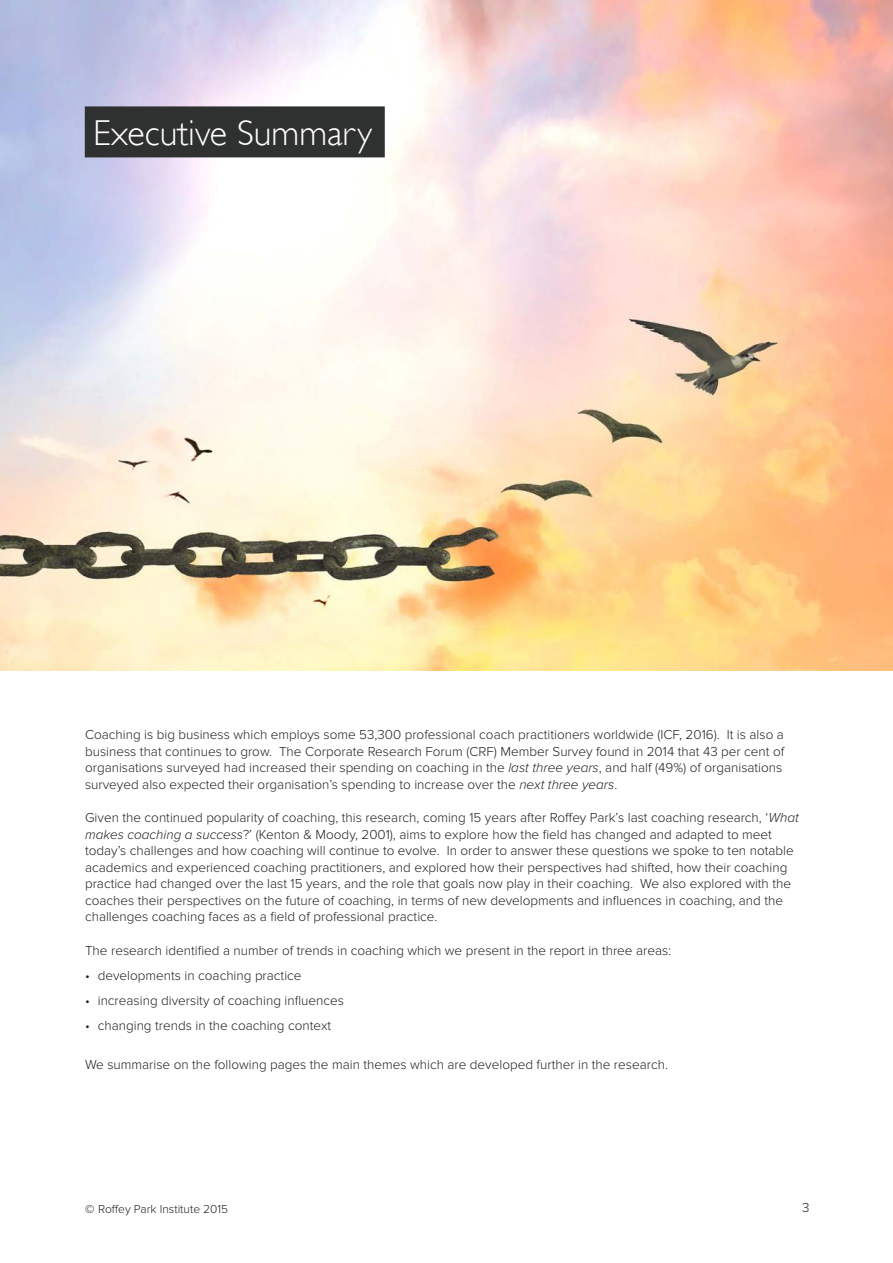
<style>
.page{position:relative;width:893px;height:1263px;background:#fff}
.page>*{position:absolute;margin:0;border:0;box-sizing:border-box;transform-origin:0 0}
.Page_Heading_TOC{font:300 36px "Gill Sans";color:#fff}
.report_content{font:300 13.5px/16.5px "Proxima Nova";color:#231f20}
.Table_header{font:300 13.5px "Proxima Nova";color:#231f20}
.t1{font:300 12px "Proxima Nova";color:#231f20}
.s1{font-style:italic}
.s2{font-weight:600}
</style>
<div class="page">
<img style="left:0;top:0;width:893px;height:670px">
<div style="left:85px;top:106px;width:300px;height:51px;background:#2f3130"></div>
<p class="Page_Heading_TOC" style="left:93px;top:112px;width:280px">Executive Summary</p>
<p class="report_content" style="left:85px;top:727px;width:701px">Coaching is big business which employs some 53,300 professional coach practitioners worldwide (ICF, 2016). It is also a business that continues to grow. The Corporate Research Forum (CRF) Member Survey found in 2014 that 43 per cent of organisations surveyed had increased their spending on coaching in the <span class="s1">last three years</span>, and half (49%) of organisations surveyed also expected their organisation’s spending to increase over the <span class="s1">next three years</span>.</p>
<p class="report_content" style="left:85px;top:810px;width:715px">Given the continued popularity of coaching, this research, coming 15 years after Roffey Park’s last coaching research, ‘<span class="s1">What makes coaching a success</span>?’ (Kenton &amp; Moody, 2001), aims to explore how the field has changed and adapted to meet today’s challenges and how coaching will continue to evolve. In order to answer these questions we spoke to ten notable academics and experienced coaching practitioners, and explored how their perspectives had shifted, how their coaching practice had changed over the last 15 years, and the role that goals now play in their coaching. We also explored with the coaches their perspectives on the future of coaching, in terms of new developments and influences in coaching, and the challenges coaching faces as a field of professional practice.</p>
<p class="report_content" style="left:85px;top:942px;width:588px">The research identified a number of trends in coaching which we present in the report in three areas:</p>
<p class="report_content" style="left:85px;top:967px;width:218px">• developments in coaching practice</p>
<p class="report_content" style="left:85px;top:992px;width:260px">• increasing diversity of coaching influences</p>
<p class="report_content" style="left:85px;top:1017px;width:248px">• changing trends in the coaching context</p>
<p class="report_content" style="left:85px;top:1057px;width:584px">We summarise on the following pages the main themes which are developed further in the research.</p>
<p class="t1" style="left:85px;top:1202px;width:145px"><span class="s2">©</span> Roffey Park Institute 2015</p>
<p class="Table_header" style="left:802px;top:1199px;width:9px">3</p>
</div>
